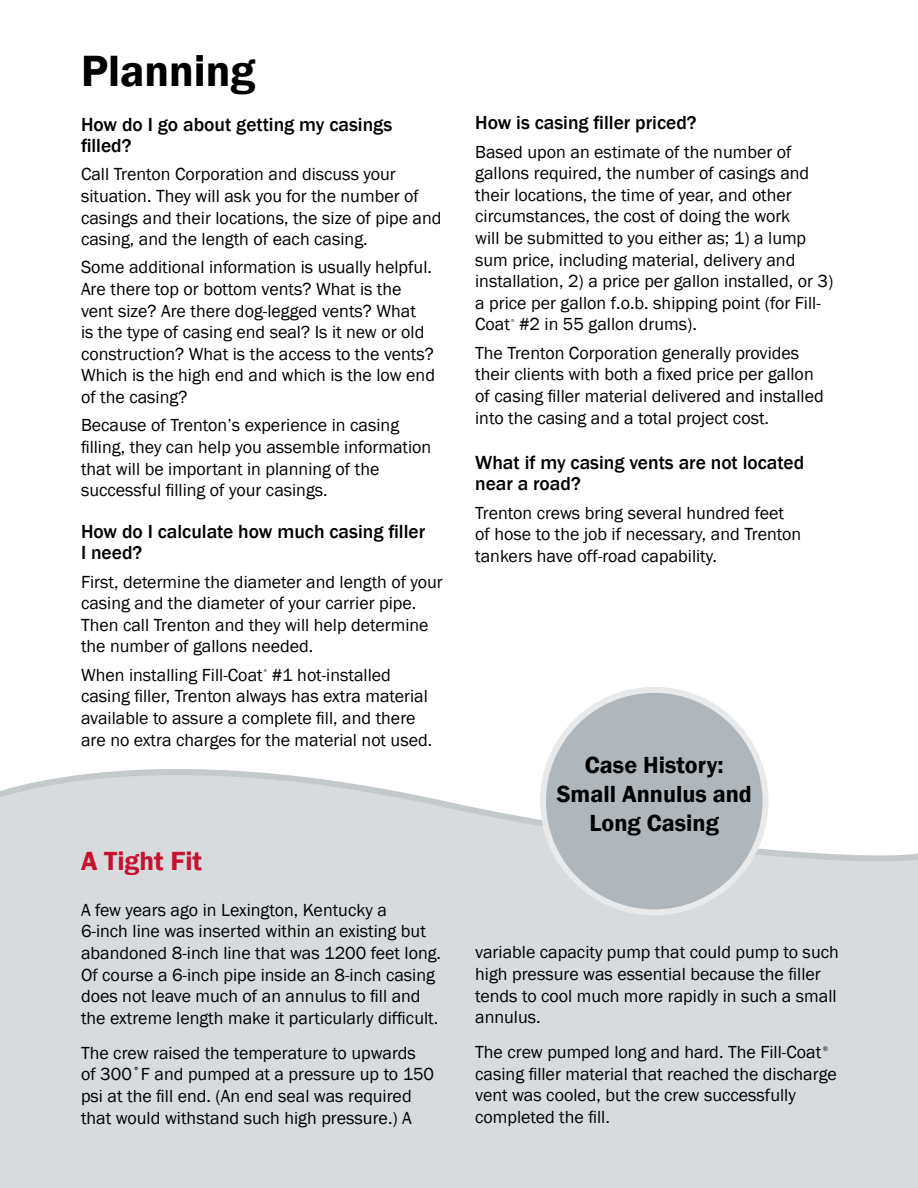
<style>
.page{position:relative;width:918px;height:1188px;background:#fff}
.page>*{position:absolute;margin:0;border:0;box-sizing:border-box;transform-origin:0 0}
.t1{font:600 45px "Franklin Gothic";color:#000}
.t2{font:600 27px "Franklin Gothic";color:#c41230}
.t3{font:600 24px/28.8px "Franklin Gothic";color:#000;text-align:center}
.t4{font:500 19.5px/21px "Franklin Gothic";color:#000}
.t5{font:18px/21.6px "Franklin Gothic";color:#000}
.t6{font:7.05px "Franklin Gothic";color:#000}
.t7{font:4.35px "Franklin Gothic";color:#000}
</style>
<div class="page">
<div style="left:0;top:705px;width:918px;height:483px;background:#d8dbdd"></div>
<svg style="left:0;top:725px;width:918px;height:141px"></svg>
<div style="left:543px;top:690px;width:223px;height:222px;background:#b0b7bc;border-radius:50%"></div>
<div style="left:540px;top:687px;width:229px;height:228px;border:6px solid #e7e9eb;border-radius:50%"></div>
<h1 class="t1" style="left:81px;top:43px;width:176px">Planning</h1>
<p class="t4" style="left:81px;top:114px;width:313px">How do I go about getting my casings filled?</p>
<p class="t5" style="left:81px;top:164px;width:362px">Call Trenton Corporation and discuss your situation. They will ask you for the number of casings and their locations, the size of pipe and casing, and the length of each casing.</p>
<p class="t5" style="left:81px;top:257px;width:356px">Some additional information is usually helpful.<br>Are there top or bottom vents? What is the vent size? Are there dog-legged vents? What<br>is the type of casing end seal? Is it new or old construction? What is the access to the vents?<br>Which is the high end and which is the low end of the casing?</p>
<p class="t5" style="left:81px;top:415px;width:352px">Because of Trenton’s experience in casing filling, they can help you assemble information that will be important in planning of the successful filling of your casings.</p>
<p class="t4" style="left:81px;top:521px;width:346px">How do I calculate how much casing filler<br>I need?</p>
<p class="t5" style="left:81px;top:571px;width:363px">First, determine the diameter and length of your casing and the diameter of your carrier pipe.<br>Then call Trenton and they will help determine the number of gallons needed.</p>
<p class="t5" style="left:81px;top:664px;width:183px">When installing Fill-Coat</p>
<p class="t7" style="left:264px;top:668px;width:5px">®</p>
<p class="t5" style="left:81px;top:664px;width:353px;text-indent:191px">#1 hot-installed casing filler, Trenton always has extra material available to assure a complete fill, and there are no extra charges for the material not used.</p>
<h2 class="t2" style="left:81px;top:844px;width:123px">A Tight Fit</h2>
<p class="t5" style="left:81px;top:899px;width:362px">A few years ago in Lexington, Kentucky a<br>6-inch line was inserted within an existing but abandoned 8-inch line that was 1200 feet long.<br>Of course a 6-inch pipe inside an 8-inch casing does not leave much of an annulus to fill and the extreme length make it particularly difficult.</p>
<p class="t5" style="left:81px;top:1042px;width:355px">The crew raised the temperature to upwards of 300˚F and pumped at a pressure up to 150 psi at the fill end. (An end seal was required that would withstand such high pressure.) A</p>
<p class="t4" style="left:475px;top:112px;width:223px">How is casing filler priced?</p>
<p class="t5" style="left:475px;top:141px;width:360px">Based upon an estimate of the number of gallons required, the number of casings and their locations, the time of year, and other circumstances, the cost of doing the work<br>will be submitted to you either as; 1) a lump sum price, including material, delivery and installation, 2) a price per gallon installed, or 3) a price per gallon f.o.b. shipping point (for Fill-Coat</p>
<p class="t5" style="left:475px;top:311px;width:326px;line-height:28.3px;text-indent:44px">#2 in 55 gallon drums).<br>The Trenton Corporation generally provides</p>
<p class="t5" style="left:475px;top:364px;width:350px">their clients with both a fixed price per gallon of casing filler material delivered and installed into the casing and a total project cost.</p>
<p class="t4" style="left:475px;top:453px;width:331px">What if my casing vents are not located near a road?</p>
<p class="t5" style="left:475px;top:502px;width:328px">Trenton crews bring several hundred feet of hose to the job if necessary, and Trenton tankers have off-road capability.</p>
<p class="t7" style="left:511px;top:318px;width:5px">®</p>
<h3 class="t3" style="left:557px;top:751px;width:197px">Case History:<br>Small Annulus and<br>Long Casing</h3>
<p class="t5" style="left:475px;top:942px;width:365px">variable capacity pump that could pump to such high pressure was essential because the filler tends to cool much more rapidly in such a small annulus.</p>
<p class="t5" style="left:475px;top:1042px;width:348px">The crew pumped long and hard. The Fill-Coat</p>
<p class="t6" style="left:823px;top:1045px;width:7px">®</p>
<p class="t5" style="left:475px;top:1063px;width:363px">casing filler material that reached the discharge vent was cooled, but the crew successfully completed the fill.</p>
</div>
